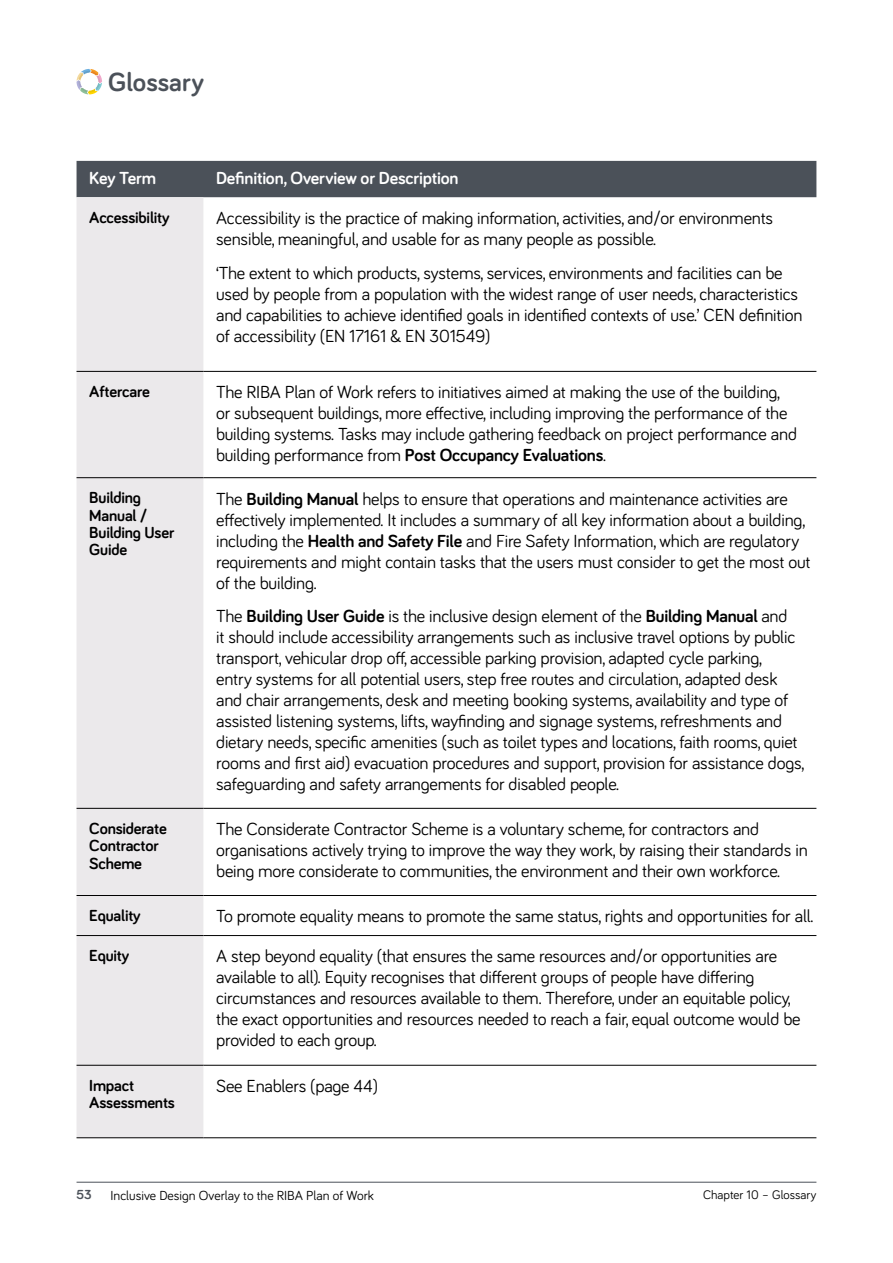
<style>
.page{position:relative;width:893px;height:1263px;background:#fff}
.page>*{position:absolute;margin:0;border:0;box-sizing:border-box;transform-origin:0 0}
.t1{font:700 27px "Bariol";color:#4b5159}
.t2{font:18px/21px "Bariol";letter-spacing:-.01em;color:#000}
.t3{font:700 18px "Bariol";letter-spacing:-.01em;color:#fff}
.Text_-_table{font:700 16.5px/17.2px "Bariol";letter-spacing:-.01em;color:#000}
.t4{font:13.5px "Bariol";color:#000}
.t5{font:700 13.5px "Bariol";color:#4b5159}
.t6{font:12.75px "Bariol";color:#000}
.s1{font-weight:700}
</style>
<div class="page">
<div style="left:77px;top:161px;width:739px;height:36px;background:#4b5159"></div>
<div style="left:77px;top:197px;width:126px;height:940px;background:#ebe9eb"></div>
<hr style="left:77px;top:371px;width:126px;height:1px;background:#000">
<hr style="left:203px;top:371px;width:613px;height:1px;background:#000">
<hr style="left:77px;top:477px;width:126px;height:1px;background:#000">
<hr style="left:203px;top:477px;width:613px;height:1px;background:#000">
<hr style="left:77px;top:808px;width:126px;height:1px;background:#000">
<hr style="left:203px;top:808px;width:613px;height:1px;background:#000">
<hr style="left:77px;top:895px;width:126px;height:1px;background:#000">
<hr style="left:203px;top:895px;width:613px;height:1px;background:#000">
<hr style="left:77px;top:935px;width:126px;height:1px;background:#000">
<hr style="left:203px;top:935px;width:613px;height:1px;background:#000">
<hr style="left:77px;top:1065px;width:126px;height:1px;background:#000">
<hr style="left:203px;top:1065px;width:613px;height:1px;background:#000">
<hr style="left:77px;top:1137px;width:126px;height:1px;background:#000">
<hr style="left:203px;top:1137px;width:613px;height:1px;background:#000">
<svg style="left:77px;top:69px;width:25px;height:25px"></svg>
<hr style="left:77px;top:1182px;width:739px;height:1px;background:#4b5159">
<h1 class="t1" style="left:108px;top:64px;width:97px">Glossary</h1>
<p class="t3" style="left:89px;top:165px;width:68px">Key Term</p>
<p class="t3" style="left:216px;top:165px;width:244px">Definition, Overview or Description</p>
<p class="Text_-_table" style="left:89px;top:208px;width:82px">Accessibility</p>
<p class="t2" style="left:216px;top:207px;width:558px">Accessibility is the practice of making information, activities, and/or environments sensible, meaningful, and usable for as many people as possible.</p>
<p class="t2" style="left:216px;top:261px;width:588px">‘The extent to which products, systems, services, environments and facilities can be used by people from a population with the widest range of user needs, characteristics and capabilities to achieve identified goals in identified contexts of use.’ CEN definition of accessibility (EN 17161 &amp; EN 301549)</p>
<p class="Text_-_table" style="left:89px;top:382px;width:62px">Aftercare</p>
<p class="t2" style="left:216px;top:381px;width:582px">The RIBA Plan of Work refers to initiatives aimed at making the use of the building, or subsequent buildings, more effective, including improving the performance of the building systems. Tasks may include gathering feedback on project performance and building performance from <span class="s1">Post Occupancy Evaluations</span>.</p>
<p class="Text_-_table" style="left:89px;top:489px;width:87px">Building<br>Manual /<br>Building User<br>Guide</p>
<p class="t2" style="left:216px;top:487px;width:596px">The <span class="s1">Building Manual</span> helps to ensure that operations and maintenance activities are effectively implemented. It includes a summary of all key information about a building, including the <span class="s1">Health and Safety File</span> and Fire Safety Information, which are regulatory requirements and might contain tasks that the users must consider to get the most out of the building.</p>
<p class="t2" style="left:216px;top:605px;width:590px">The <span class="s1">Building User Guide</span> is the inclusive design element of the <span class="s1">Building Manual</span> and<br>it should include accessibility arrangements such as inclusive travel options by public transport, vehicular drop off, accessible parking provision, adapted cycle parking,<br>entry systems for all potential users, step free routes and circulation, adapted desk and chair arrangements, desk and meeting booking systems, availability and type of assisted listening systems, lifts, wayfinding and signage systems, refreshments and dietary needs, specific amenities (such as toilet types and locations, faith rooms, quiet rooms and first aid) evacuation procedures and support, provision for assistance dogs, safeguarding and safety arrangements for disabled people.</p>
<p class="Text_-_table" style="left:89px;top:819px;width:79px">Considerate<br>Contractor<br>Scheme</p>
<p class="t2" style="left:216px;top:818px;width:593px">The Considerate Contractor Scheme is a voluntary scheme, for contractors and organisations actively trying to improve the way they work, by raising their standards in being more considerate to communities, the environment and their own workforce.</p>
<p class="Text_-_table" style="left:89px;top:906px;width:53px">Equality</p>
<p class="t2" style="left:216px;top:905px;width:599px">To promote equality means to promote the same status, rights and opportunities for all.</p>
<p class="Text_-_table" style="left:89px;top:946px;width:41px">Equity</p>
<p class="t2" style="left:216px;top:945px;width:586px">A step beyond equality (that ensures the same resources and/or opportunities are available to all). Equity recognises that different groups of people have differing circumstances and resources available to them. Therefore, under an equitable policy, the exact opportunities and resources needed to reach a fair, equal outcome would be provided to each group.</p>
<p class="Text_-_table" style="left:89px;top:1076px;width:87px">Impact<br>Assessments</p>
<p class="t2" style="left:216px;top:1075px;width:163px">See Enablers (page 44)</p>
<p class="t5" style="left:77px;top:1185px;width:17px">53</p>
<p class="t4" style="left:111px;top:1186px;width:265px">Inclusive Design Overlay to the RIBA Plan of Work</p>
<p class="t6" style="left:703px;top:1186px;width:115px">Chapter 10 – Glossary</p>
</div>
